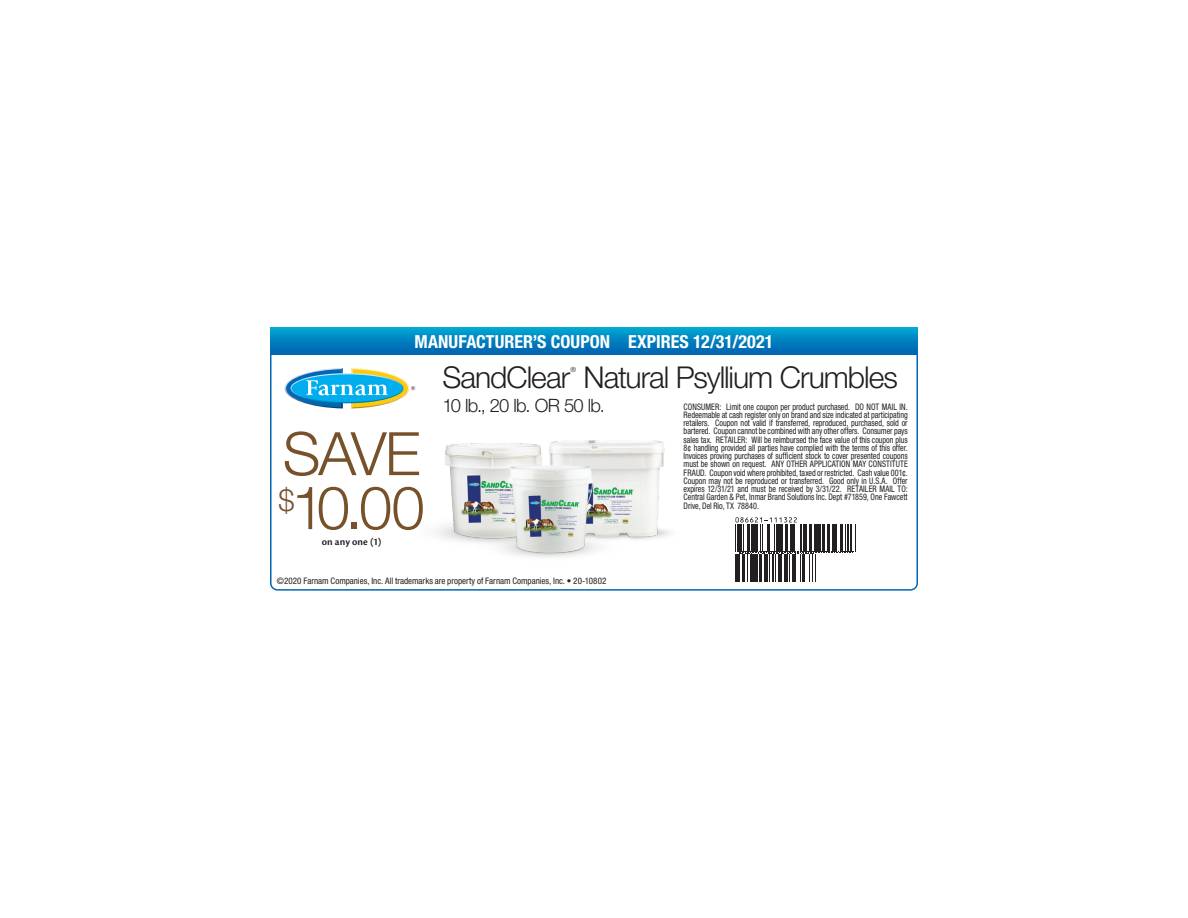
<style>
.page{position:relative;width:1188px;height:918px;background:#fff}
.page>*{position:absolute;margin:0;border:0;box-sizing:border-box;transform-origin:0 0}
.t1{font:300 60px/54px "Helvetica Neue LT Std";letter-spacing:-.035em;color:#76512a}
.t2{font:300 30.15px "Helvetica Neue LT Std";letter-spacing:-.035em;color:#231f20}
.t3{font:300 18.45px "Helvetica Neue LT Std";letter-spacing:-.035em;color:#231f20}
.t4{font:700 condensed 18px "Helvetica Neue LT Std";letter-spacing:.005em;color:#fff}
.t5{font:600 10.5px "Cronos Pro";letter-spacing:.01em;color:#231f20}
.t6{font:condensed 9px/8.2px "Helvetica Neue LT Std";color:#231f20;text-align:justify;scale:.9 1}
.t7{font:condensed 9px "Helvetica Neue LT Std";color:#231f20}
.t8{font:300 7.05px "Helvetica Neue LT Std";color:#231f20}
</style>
<div class="page">
<svg style="left:270px;top:354px;width:648px;height:237px"></svg>
<svg style="left:270px;top:327px;width:648px;height:27px;background:#0084c1"></svg>
<svg style="left:735px;top:517px;width:121px;height:64px"></svg>
<img style="left:285px;top:368px;width:130px;height:40px">
<img style="left:404px;top:399px;width:285px;height:192px">
<h3 class="t4" style="left:415px;top:331px;width:360px">MANUFACTURER’S COUPON EXPIRES 12/31/2021</h3>
<h1 class="t1" style="left:278px;top:426px;width:148px">SAVE <sup>$</sup>10.00</h1>
<p class="t5" style="left:322px;top:535px;width:61px">on any one (1)</p>
<h2 class="t2" style="left:442px;top:358px;width:457px">SandClear Natural Psyllium Crumbles</h2>
<p class="t8" style="left:571px;top:365px;width:7px">®</p>
<h3 class="t3" style="left:442px;top:394px;width:164px">10 lb., 20 lb. OR 50 lb.</h3>
<p class="t6" style="left:684px;top:402px;width:251px">CONSUMER: Limit one coupon per product purchased. DO NOT MAIL IN.<br>Redeemable at cash register only on brand and size indicated at participating retailers. Coupon not valid if transferred, reproduced, purchased, sold or bartered. Coupon cannot be combined with any other offers. Consumer pays sales tax. RETAILER: Will be reimbursed the face value of this coupon plus 8¢ handling provided all parties have complied with the terms of this offer.<br>Invoices proving purchases of sufficient stock to cover presented coupons must be shown on request. ANY OTHER APPLICATION MAY CONSTITUTE FRAUD. Coupon void where prohibited, taxed or restricted. Cash value 001¢.<br>Coupon may not be reproduced or transferred. Good only in U.S.A. Offer expires 12/31/21 and must be received by 3/31/22. RETAILER MAIL TO:<br>Central Garden &amp; Pet, Inmar Brand Solutions Inc. Dept #71859, One Fawcett Drive, Del Rio, TX 78840.</p>
<p class="t7" style="left:277px;top:575px;width:331px">©2020 Farnam Companies, Inc. All trademarks are property of Farnam Companies, Inc. • 20-10802</p>
</div>
